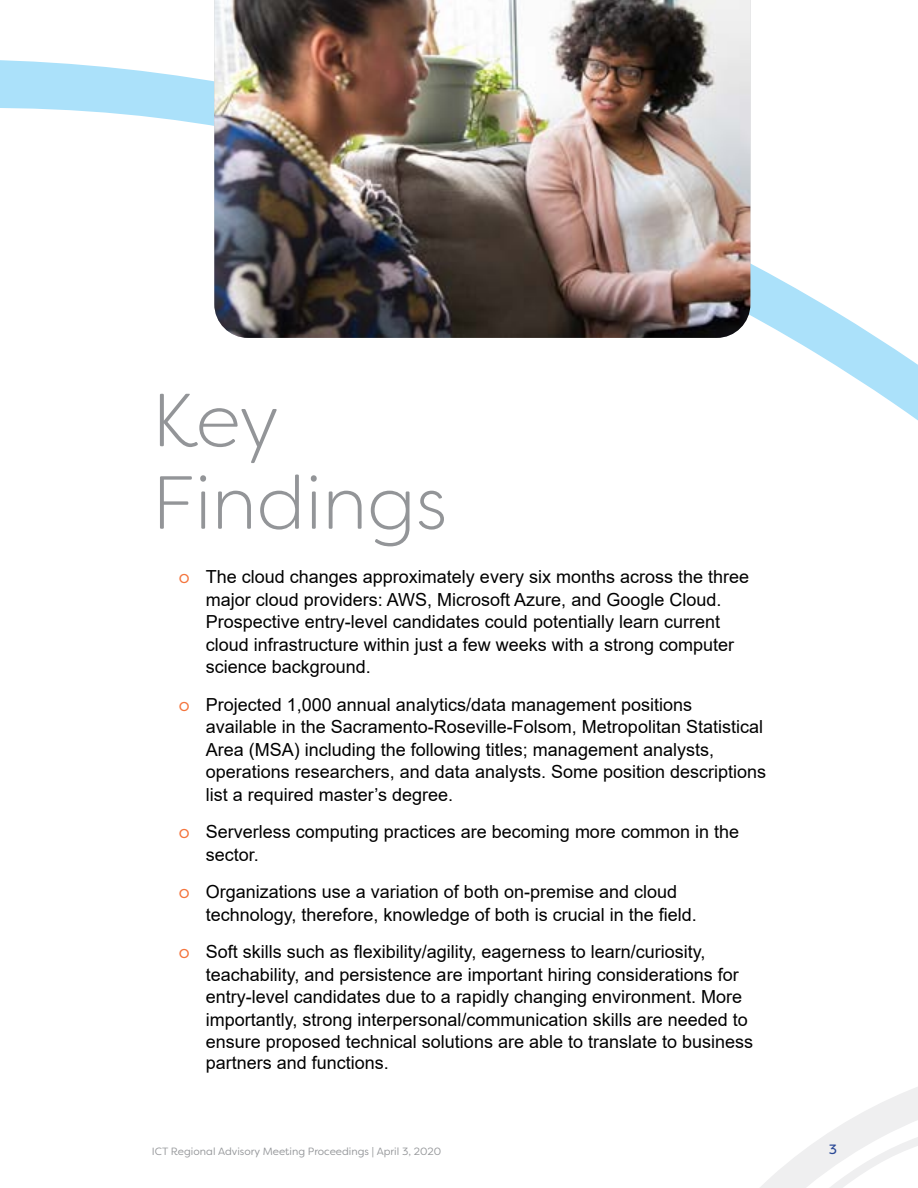
<style>
.page{position:relative;width:918px;height:1188px;background:#fff}
.page>*{position:absolute;margin:0;border:0;box-sizing:border-box;transform-origin:0 0}
.t1{font:300 75px/82.5px "Filson Soft";color:#939598}
.t2{font:18px/22.5px "Arial";color:#000}
.t3{font:13.5px "Filson Soft";color:#2a4996}
.t4{font:10.5px "Filson Soft";color:#939598}
.s1{font-family:"Filson Soft";color:#f4743c}
</style>
<div class="page">
<svg style="left:0;top:60px;width:918px;height:361px"></svg>
<img style="left:214px;top:0;width:536px;height:338px">
<svg style="left:760px;top:1087px;width:158px;height:101px"></svg>
<h1 class="t1" style="left:152px;top:378px;width:297px">Key<br>Findings</h1>
<p class="t2" style="left:206px;top:566px;width:545px;text-indent:-27px"><span class="s1">o</span> The cloud changes approximately every six months across the three major cloud providers: AWS, Microsoft Azure, and Google Cloud.<br>Prospective entry-level candidates could potentially learn current cloud infrastructure within just a few weeks with a strong computer science background.</p>
<p class="t2" style="left:206px;top:693px;width:562px;text-indent:-27px"><span class="s1">o</span> Projected 1,000 annual analytics/data management positions available in the Sacramento-Roseville-Folsom, Metropolitan Statistical Area (MSA) including the following titles; management analysts, operations researchers, and data analysts. Some position descriptions list a required master’s degree.</p>
<p class="t2" style="left:206px;top:821px;width:535px;text-indent:-27px"><span class="s1">o</span> Serverless computing practices are becoming more common in the sector.</p>
<p class="t2" style="left:206px;top:881px;width:492px;text-indent:-27px"><span class="s1">o</span> Organizations use a variation of both on-premise and cloud technology, therefore, knowledge of both is crucial in the field.</p>
<p class="t2" style="left:206px;top:941px;width:549px;text-indent:-27px"><span class="s1">o</span> Soft skills such as flexibility/agility, eagerness to learn/curiosity, teachability, and persistence are important hiring considerations for entry-level candidates due to a rapidly changing environment. More importantly, strong interpersonal/communication skills are needed to ensure proposed technical solutions are able to translate to business partners and functions.</p>
<p class="t4" style="left:152px;top:1144px;width:291px">ICT Regional Advisory Meeting Proceedings | April 3, 2020</p>
<p class="t3" style="left:829px;top:1140px;width:10px">3</p>
</div>
